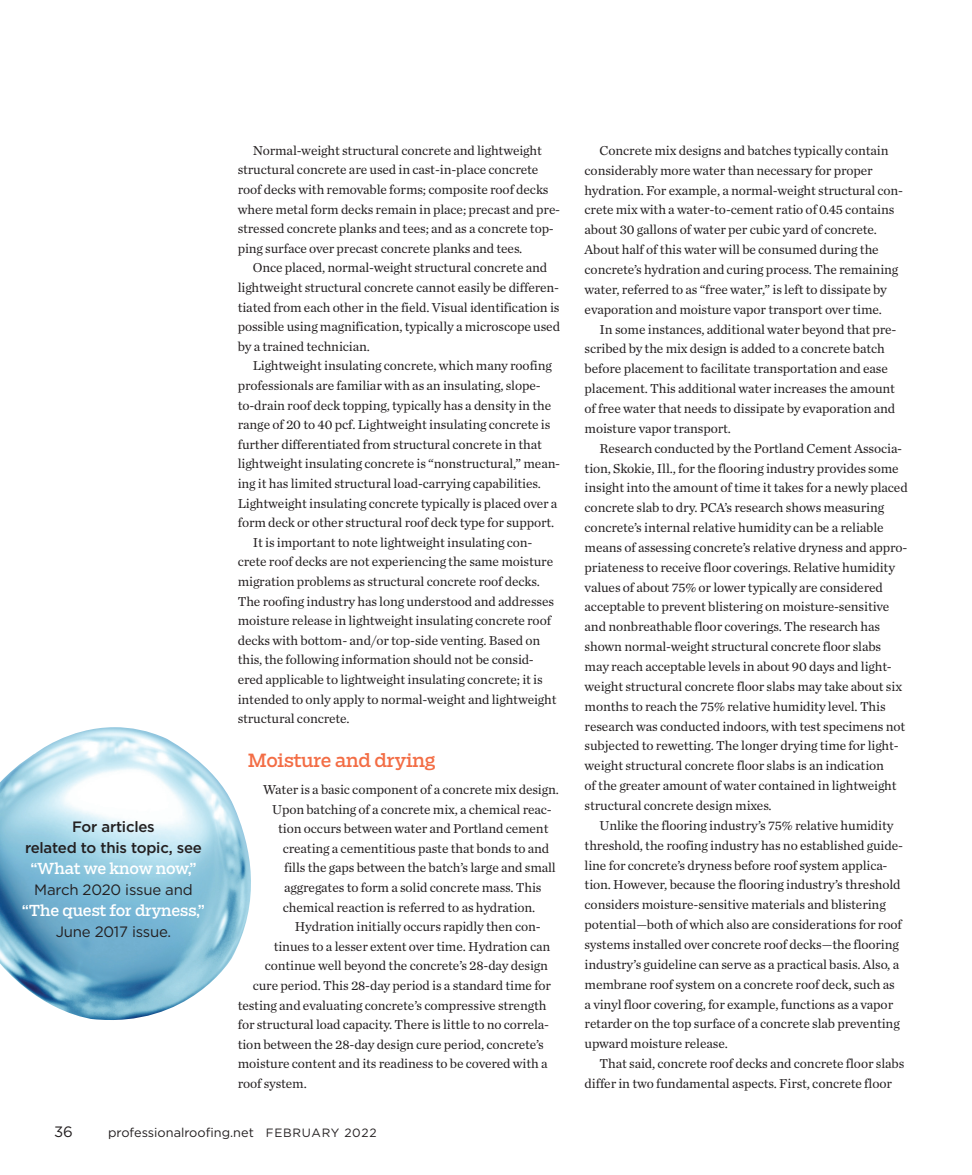
<style>
.page{position:relative;width:972px;height:1175px;background:#fff}
.page>*{position:absolute;margin:0;border:0;box-sizing:border-box;transform-origin:0 0}
.subhead{font:18px "Salvo Serif";letter-spacing:-.005em;color:#f36d45}
.body{font:15px/21px "Salvo Serif";letter-spacing:-.01em;color:#fff;text-align:center}
.t1{font:15px "Gotham";color:#231f20}
.body-2{font:13.5px/19.8px "Chronicle Text G1";letter-spacing:-.01em;color:#231f20}
.t2{font:12.75px "Gotham";color:#231f20}
.s1{font-family:"Gotham";font-weight:500;color:#231f20}
.s2{font-family:"Gotham";color:#231f20}
.s3{font-size:12px}
</style>
<div class="page">
<img style="left:0;top:727px;width:251px;height:293px">
<p class="body" style="left:22px;top:816px;width:185px"><span class="s1">For articles<br>related to this topic, see </span>“What we know now,”<br><span class="s2">March 2020 issue and </span>“The quest for dryness,”<br><span class="s2">June 2017 issue.</span></p>
<p class="body-2" style="left:238px;top:140px;width:324px;text-indent:15px">Normal-weight structural concrete and lightweight structural concrete are used in cast-in-place concrete roof decks with removable forms; composite roof decks where metal form decks remain in place; precast and pre&shy;stressed concrete planks and tees; and as a concrete top&shy;ping surface over precast concrete planks and tees.</p>
<p class="body-2" style="left:238px;top:257px;width:324px;text-indent:15px">Once placed, normal-weight structural concrete and lightweight structural concrete cannot easily be differen&shy;tiated from each other in the field. Visual identification is possible using magnification, typically a microscope used by a trained technician.</p>
<p class="body-2" style="left:238px;top:355px;width:324px;text-indent:15px">Lightweight insulating concrete, which many roofing professionals are familiar with as an insulating, slope&shy;to-drain roof deck topping, typically has a density in the range of 20 to 40 pcf. Lightweight insulating concrete is further differentiated from structural concrete in that lightweight insulating concrete is “nonstructural,” mean&shy;ing it has limited structural load-carrying capabilities.<br>Lightweight insulating concrete typically is placed over a form deck or other structural roof deck type for support.</p>
<p class="body-2" style="left:238px;top:532px;width:320px;text-indent:15px">It is important to note lightweight insulating con&shy;crete roof decks are not experiencing the same moisture migration problems as structural concrete roof decks.<br>The roofing industry has long understood and addresses moisture release in lightweight insulating concrete roof decks with bottom- and/or top-side venting. Based on this, the following information should not be consid&shy;ered applicable to lightweight insulating concrete; it is intended to only apply to normal-weight and lightweight structural concrete.</p>
<p class="subhead" style="left:248px;top:748px;width:189px">Moisture and drying</p>
<p class="body-2" style="left:263px;top:778px;width:297px">Water is a basic component of a concrete mix design.</p>
<p class="body-2" style="left:272px;top:798px;width:281px">Upon batching of a concrete mix, a chemical reac-</p>
<p class="body-2" style="left:278px;top:818px;width:272px">tion occurs between water and Portland cement</p>
<p class="body-2" style="left:283px;top:837px;width:268px">creating a cementitious paste that bonds to and</p>
<p class="body-2" style="left:284px;top:857px;width:273px">fills the gaps between the batch’s large and small</p>
<p class="body-2" style="left:284px;top:876px;width:259px">aggregates to form a solid concrete mass. This</p>
<p class="body-2" style="left:283px;top:896px;width:254px">chemical reaction is referred to as hydration.</p>
<p class="body-2" style="left:295px;top:916px;width:247px">Hydration initially occurs rapidly then con-</p>
<p class="body-2" style="left:274px;top:935px;width:278px">tinues to a lesser extent over time. Hydration can</p>
<p class="body-2" style="left:265px;top:955px;width:285px">continue well beyond the concrete’s 28-day design</p>
<p class="body-2" style="left:253px;top:974px;width:300px">cure period. This 28-day period is a standard time for</p>
<p class="body-2" style="left:238px;top:994px;width:310px">testing and evaluating concrete’s compressive strength</p>
<p class="body-2" style="left:238px;top:1014px;width:313px">for structural load capacity. There is little to no correla-</p>
<p class="body-2" style="left:238px;top:1033px;width:308px">tion between the 28-day design cure period, concrete’s</p>
<p class="body-2" style="left:238px;top:1053px;width:311px">moisture content and its readiness to be covered with a</p>
<p class="body-2" style="left:238px;top:1072px;width:71px">roof system.</p>
<p class="t1" style="left:54px;top:1122px;width:20px">36</p>
<p class="t2" style="left:108px;top:1124px;width:270px">professionalroofing.net <span class="s3">FEBRUARY 2022</span></p>
<p class="body-2" style="left:585px;top:140px;width:320px;text-indent:15px">Concrete mix designs and batches typically contain considerably more water than necessary for proper hydration. For example, a normal-weight structural con&shy;crete mix with a water-to-cement ratio of 0.45 contains about 30 gallons of water per cubic yard of concrete.<br>About half of this water will be consumed during the concrete’s hydration and curing process. The remaining water, referred to as “free water,” is left to dissipate by evaporation and moisture vapor transport over time.</p>
<p class="body-2" style="left:585px;top:318px;width:313px;text-indent:15px">In some instances, additional water beyond that pre&shy;scribed by the mix design is added to a concrete batch before placement to facilitate transportation and ease placement. This additional water increases the amount of free water that needs to dissipate by evaporation and moisture vapor transport.</p>
<p class="body-2" style="left:585px;top:437px;width:325px;text-indent:15px">Research conducted by the Portland Cement Associa&shy;tion, Skokie, Ill., for the flooring industry provides some insight into the amount of time it takes for a newly placed concrete slab to dry. PCA’s research shows measuring concrete’s internal relative humidity can be a reliable means of assessing concrete’s relative dryness and appro&shy;priateness to receive floor coverings. Relative humidity values of about 75% or lower typically are considered acceptable to prevent blistering on moisture-sensitive and nonbreathable floor coverings. The research has shown normal-weight structural concrete floor slabs may reach acceptable levels in about 90 days and light&shy;weight structural concrete floor slabs may take about six months to reach the 75% relative humidity level. This research was conducted indoors, with test specimens not subjected to rewetting. The longer drying time for light&shy;weight structural concrete floor slabs is an indication<br>of the greater amount of water contained in lightweight structural concrete design mixes.</p>
<p class="body-2" style="left:585px;top:814px;width:320px;text-indent:15px">Unlike the flooring industry’s 75% relative humidity threshold, the roofing industry has no established guide&shy;line for concrete’s dryness before roof system applica&shy;tion. However, because the flooring industry’s threshold considers moisture-sensitive materials and blistering potential—both of which also are considerations for roof systems installed over concrete roof decks—the flooring industry’s guideline can serve as a practical basis. Also, a membrane roof system on a concrete roof deck, such as a vinyl floor covering, for example, functions as a vapor retarder on the top surface of a concrete slab preventing upward moisture release.</p>
<p class="body-2" style="left:585px;top:1053px;width:321px;text-indent:15px">That said, concrete roof decks and concrete floor slabs differ in two fundamental aspects. First, concrete floor</p>
</div>
